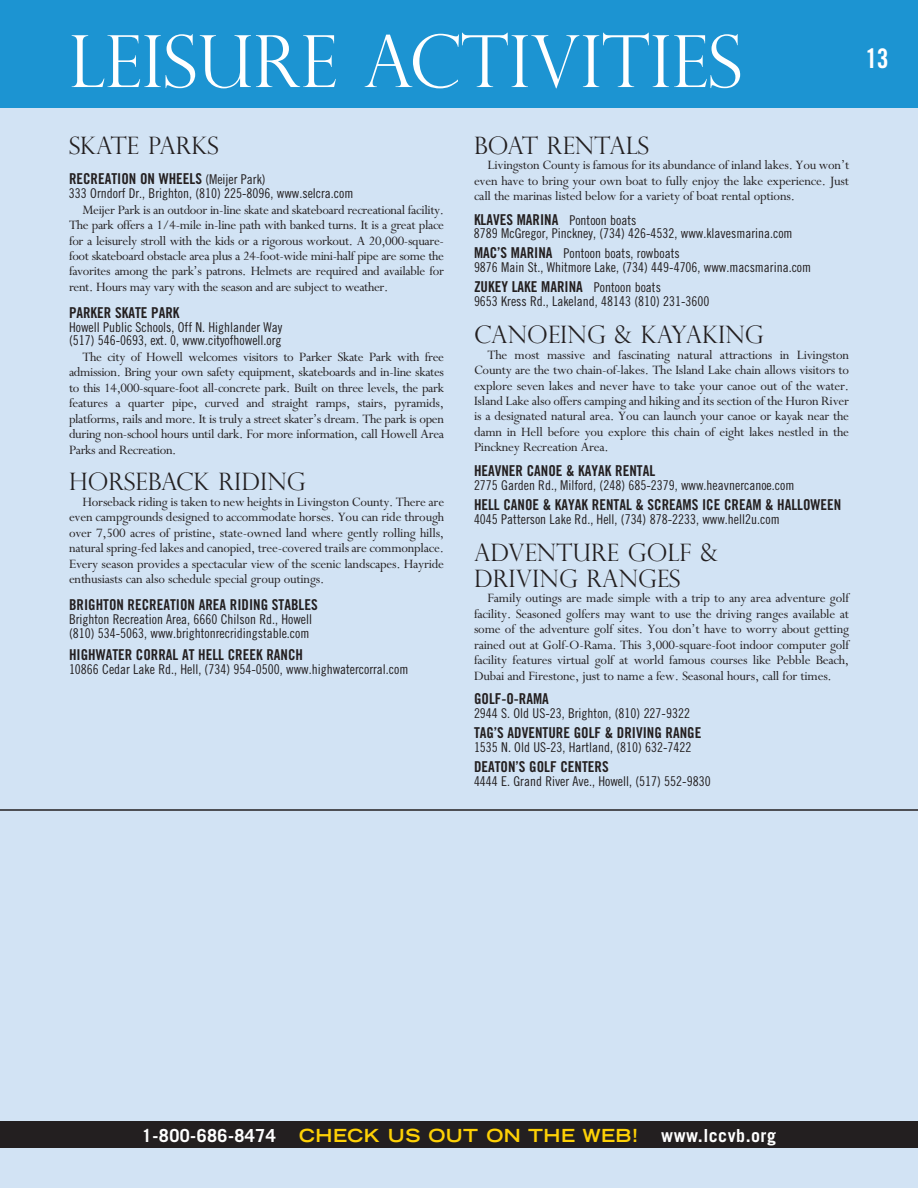
<style>
.page{position:relative;width:918px;height:1188px;background:#d2e3f4}
.page>*{position:absolute;margin:0;border:0;box-sizing:border-box;transform-origin:0 0}
.t1{font:300 72px "Perpetua Titling";color:#fff}
.t2{font:27px "Trade Gothic Bold Cond Twenty";color:#fff}
.t3{font:300 24px/26.4px "Perpetua Titling";color:#231f20}
.t4{font:700 18px "Trade Gothic";letter-spacing:.025em;color:#fff}
.t5{font:700 expanded 18px "Trade Gothic LH";letter-spacing:.025em;color:#fed105}
.t6{font:15px "Trade Gothic Bold Cond Twenty";color:#231f20}
.t7{font:14.4px/15.5px "Perpetua";letter-spacing:-.015em;color:#231f20;text-align:justify}
.t8{font:13.5px/13.5px "Trade Gothic Cond Eighteen";color:#231f20}
.s1{font-family:"Trade Gothic Cond Eighteen";font-size:13.5px}
.s2{font-family:"Trade Gothic Bold Cond Twenty";font-size:15px}
</style>
<div class="page">
<div style="left:0;top:0;width:918px;height:108px;background:#1c94d2"></div>
<div style="left:0;top:1121px;width:918px;height:27px;background:#231f20"></div>
<hr style="left:0;top:809px;width:918px;height:2px;background:#231f20">
<h1 class="t1" style="left:69px;top:20px;width:675px">LEISURE ACTIVITIES</h1>
<h2 class="t2" style="left:866px;top:49px;width:25px">13</h2>
<h3 class="t3" style="left:69px;top:132px;width:151px">SKATE PARKS</h3>
<p class="t6" style="left:69px;top:173px;width:198px">RECREATION ON WHEELS <span class="s1">(Meijer Park)</span></p>
<p class="t8" style="left:69px;top:188px;width:286px">333 Orndorf Dr., Brighton, (810) 225-8096, www.selcra.com</p>
<p class="t7" style="left:69px;top:203px;width:377px;text-indent:14px">Meijer Park is an outdoor in-line skate and skateboard recreational facility.<br>The park offers a 1/4-mile in-line path with banked turns. It is a great place for a leisurely stroll with the kids or a rigorous workout. A 20,000-square&shy;foot skateboard obstacle area plus a 24-foot-wide mini-half pipe are some the favorites among the park’s patrons. Helmets are required and available for rent. Hours may vary with the season and are subject to weather.</p>
<p class="t6" style="left:69px;top:307px;width:112px">PARKER SKATE PARK</p>
<p class="t8" style="left:69px;top:321px;width:215px">Howell Public Schools, Off N. Highlander Way (517) 546-0693, ext. 0, www.cityofhowell.org</p>
<p class="t7" style="left:69px;top:350px;width:377px;text-indent:14px">The city of Howell welcomes visitors to Parker Skate Park with free admission. Bring your own safety equipment, skateboards and in-line skates to this 14,000-square-foot all-concrete park. Built on three levels, the park features a quarter pipe, curved and straight ramps, stairs, pyramids, platforms, rails and more. It is truly a street skater’s dream. The park is open during non-school hours until dark. For more information, call Howell Area Parks and Recreation.</p>
<h3 class="t3" style="left:69px;top:469px;width:238px">HORSEBACK RIDING</h3>
<p class="t7" style="left:69px;top:495px;width:377px;text-indent:14px">Horseback riding is taken to new heights in Livingston County. There are even campgrounds designed to accommodate horses. You can ride through over 7,500 acres of pristine, state-owned land where gently rolling hills, natural spring-fed lakes and canopied, tree-covered trails are commonplace.<br>Every season provides a spectacular view of the scenic landscapes. Hayride enthusiasts can also schedule special group outings.</p>
<p class="t6" style="left:69px;top:599px;width:250px">BRIGHTON RECREATION AREA RIDING STABLES</p>
<p class="t8" style="left:69px;top:614px;width:245px">Brighton Recreation Area, 6660 Chilson Rd., Howell (810) 534-5063, www.brightonrecridingstable.com</p>
<p class="t6" style="left:69px;top:650px;width:236px">HIGHWATER CORRAL AT HELL CREEK RANCH</p>
<p class="t8" style="left:69px;top:664px;width:341px">10866 Cedar Lake Rd., Hell, (734) 954-0500, www.highwatercorral.com</p>
<h3 class="t3" style="left:474px;top:132px;width:177px">BOAT RENTALS</h3>
<p class="t7" style="left:474px;top:159px;width:377px;text-indent:14px">Livingston County is famous for its abundance of inland lakes. You won’t even have to bring your own boat to fully enjoy the lake experience. Just call the marinas listed below for a variety of boat rental options.</p>
<p class="t6" style="left:474px;top:214px;width:164px">KLAVES MARINA <span class="s1">Pontoon boats</span></p>
<p class="t8" style="left:474px;top:225px;width:320px;line-height:20px">8789 McGregor, Pinckney, (734) 426-4532, www.klavesmarina.com<br><span class="s2">MAC’S MARINA</span> Pontoon boats, rowboats</p>
<p class="t8" style="left:474px;top:262px;width:339px">9876 Main St., Whitmore Lake, (734) 449-4706, www.macsmarina.com</p>
<p class="t6" style="left:474px;top:282px;width:188px">ZUKEY LAKE MARINA <span class="s1">Pontoon boats</span></p>
<p class="t8" style="left:474px;top:296px;width:237px">9653 Kress Rd., Lakeland, 48143 (810) 231-3600</p>
<h3 class="t3" style="left:474px;top:322px;width:291px">CANOEING &amp; KAYAKING</h3>
<p class="t7" style="left:474px;top:348px;width:377px;text-indent:14px">The most massive and fascinating natural attractions in Livingston County are the two chain-of-lakes. The Island Lake chain allows visitors to explore seven lakes and never have to take your canoe out of the water.<br>Island Lake also offers camping and hiking and its section of the Huron River is a designated natural area. You can launch your canoe or kayak near the damn in Hell before you explore this chain of eight lakes nestled in the Pinckney Recreation Area.</p>
<p class="t6" style="left:474px;top:465px;width:183px">HEAVNER CANOE &amp; KAYAK RENTAL</p>
<p class="t8" style="left:474px;top:479px;width:322px">2775 Garden Rd., Milford, (248) 685-2379, www.heavnercanoe.com</p>
<p class="t6" style="left:474px;top:499px;width:369px">HELL CANOE &amp; KAYAK RENTAL &amp; SCREAMS ICE CREAM &amp; HALLOWEEN</p>
<p class="t8" style="left:474px;top:513px;width:307px">4045 Patterson Lake Rd., Hell, (734) 878-2233, www.hell2u.com</p>
<h3 class="t3" style="left:474px;top:539px;width:246px">ADVENTURE GOLF &amp;<br>DRIVING RANGES</h3>
<p class="t7" style="left:474px;top:592px;width:377px;text-indent:14px">Family outings are made simple with a trip to any area adventure golf facility. Seasoned golfers may want to use the driving ranges available at some of the adventure golf sites. You don’t have to worry about getting rained out at Golf-O-Rama. This 3,000-square-foot indoor computer golf facility features virtual golf at world famous courses like Pebble Beach, Dubai and Firestone, just to name a few. Seasonal hours, call for times.</p>
<p class="t6" style="left:474px;top:693px;width:76px">GOLF-O-RAMA</p>
<p class="t8" style="left:474px;top:708px;width:218px">2944 S. Old US-23, Brighton, (810) 227-9322</p>
<p class="t6" style="left:474px;top:727px;width:229px">TAG’S ADVENTURE GOLF &amp; DRIVING RANGE</p>
<p class="t8" style="left:474px;top:741px;width:219px">1535 N. Old US-23, Hartland, (810) 632-7422</p>
<p class="t6" style="left:474px;top:761px;width:136px">DEATON’S GOLF CENTERS</p>
<p class="t8" style="left:474px;top:775px;width:238px">4444 E. Grand River Ave., Howell, (517) 552-9830</p>
<p class="t4" style="left:142px;top:1129px;width:135px">1-800-686-8474</p>
<p class="t5" style="left:299px;top:1129px;width:340px">CHECK US OUT ON THE WEB!</p>
<p class="t4" style="left:661px;top:1129px;width:116px">www.lccvb.org</p>
</div>
